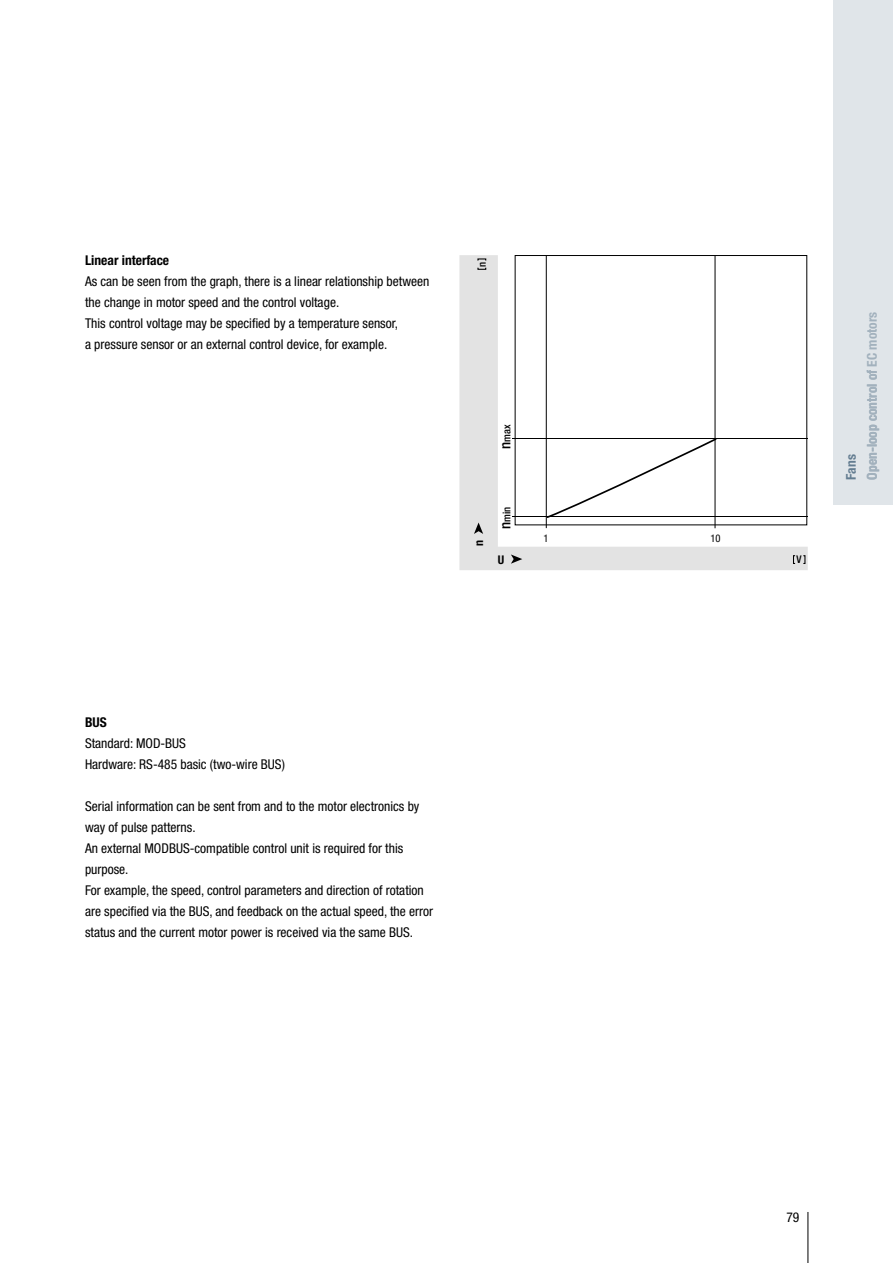
<style>
.page{position:relative;width:893px;height:1263px;background:#fff}
.page>*{position:absolute;margin:0;border:0;box-sizing:border-box;transform-origin:0 0}
.t1{font:condensed 13.5px/21px "Helvetica Neue LT Pro";color:#000}
.t2{font:700 condensed 13.5px "Helvetica Neue LT Pro";color:#a2b1bd}
.t3{font:700 condensed 13.5px "Helvetica Neue LT Pro";color:#000}
.t4{font:700 condensed 13.5px "Helvetica Neue LT Pro";color:#647d91}
.t5{font:700 condensed 12px "Helvetica Neue LT Pro";color:#000}
.t6{font:500 condensed 10.5px "Helvetica Neue LT";color:#000}
.t7{font:condensed 10.5px "Helvetica Neue LT";color:#000}
.s1{font-size:14.85px}
</style>
<div class="page">
<hr style="left:807px;top:1212px;width:1px;height:51px;background:#000">
<div style="left:833px;top:0;width:60px;height:505px;background:#e0e5e9"></div>
<svg style="left:459px;top:255px;width:349px;height:315px"></svg>
<svg style="left:793px;top:555px;width:3px;height:9px"></svg>
<svg style="left:803px;top:555px;width:2px;height:9px"></svg>
<svg style="left:477px;top:267px;width:9px;height:3px"></svg>
<svg style="left:477px;top:258px;width:9px;height:3px"></svg>
<hr style="left:546px;top:255px;width:1px;height:273px;background:#000">
<hr style="left:715px;top:256px;width:1px;height:272px;background:#000">
<hr style="left:512px;top:439px;width:295px;height:1px;background:#000">
<hr style="left:512px;top:516px;width:295px;height:1px;background:#000">
<svg style="left:545px;top:437px;width:172px;height:82px"></svg>
<svg style="left:511px;top:554px;width:11px;height:10px"></svg>
<svg style="left:474px;top:522px;width:9px;height:12px"></svg>
<p class="t3" style="left:85px;top:252px;width:86px">Linear interface</p>
<p class="t1" style="left:85px;top:270px;width:346px">As can be seen from the graph, there is a linear relationship between the change in motor speed and the control voltage.<br>This control voltage may be specified by a temperature sensor,<br>a pressure sensor or an external control device, for example.</p>
<p class="t6" style="left:476px;top:267px;width:7px;rotate:-90deg">n</p>
<p class="t6" style="left:500px;top:449px;width:26px;rotate:-90deg"><span class="s1">n</span>max</p>
<p class="t5" style="left:472px;top:546px;width:7px;rotate:-90deg">n</p>
<p class="t6" style="left:500px;top:529px;width:24px;rotate:-90deg"><span class="s1">n</span>min</p>
<p class="t5" style="left:498px;top:552px;width:8px">U</p>
<p class="t7" style="left:543px;top:532px;width:7px">1</p>
<p class="t7" style="left:710px;top:532px;width:12px">10</p>
<p class="t3" style="left:85px;top:714px;width:23px">BUS</p>
<p class="t1" style="left:85px;top:732px;width:201px">Standard: MOD-BUS<br>Hardware: RS-485 basic (two-wire BUS)</p>
<p class="t1" style="left:85px;top:795px;width:349px">Serial information can be sent from and to the motor electronics by way of pulse patterns.<br>An external MODBUS-compatible control unit is required for this purpose.<br>For example, the speed, control parameters and direction of rotation are specified via the BUS, and feedback on the actual speed, the error status and the current motor power is received via the same BUS.</p>
<p class="t6" style="left:796px;top:553px;width:7px">V</p>
<p class="t4" style="left:843px;top:480px;width:27px;rotate:-90deg">Fans</p>
<p class="t2" style="left:864px;top:480px;width:169px;rotate:-90deg">Open-loop control of EC motors</p>
<p class="t2" style="left:864px;top:480px;width:103px;rotate:-90deg">Tangential blowers</p>
<p class="t1" style="left:786px;top:1206px;width:14px">79</p>
</div>
